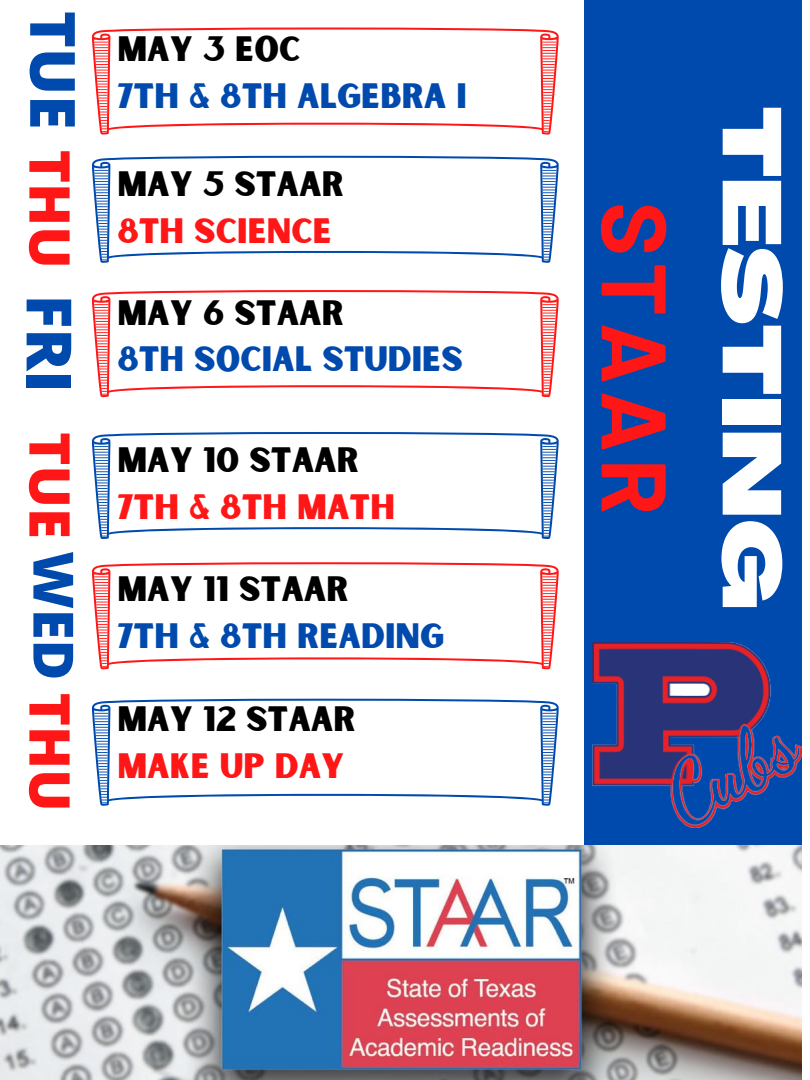
<style>
.page{position:relative;width:810px;height:1080px;background:#fff}
.page>*{position:absolute;margin:0;border:0;box-sizing:border-box;transform-origin:0 0}
.t1{font:700 91.38px "Barlow";letter-spacing:.075em;color:#ff1616}
.t2{font:900 81.19px "Agrandir Grand";color:#fff}
.t3{font:800 62.5px "Open Sans";color:#004aad}
.t4{font:800 56.25px "Open Sans";color:#ff1616}
.t5{font:800 55.62px "Open Sans";color:#004aad}
.t6{font:33.75px "Sunborn Sans One";color:#000}
.t7{font:33.75px "Sunborn Sans One";color:#004aad}
.t8{font:33.75px "Sunborn Sans One";color:#ff1616}
</style>
<div class="page">
<div style="left:584px;top:0;width:218px;height:1080px;background:#004aad"></div>
<img style="left:593px;top:642px;width:209px;height:186px">
<img style="left:0;top:845px;width:802px;height:235px">
<svg style="left:92px;top:27px;width:467px;height:108px"></svg>
<svg style="left:94px;top:39px;width:463px;height:94px"></svg>
<svg style="left:92px;top:156px;width:467px;height:107px"></svg>
<svg style="left:94px;top:167px;width:463px;height:94px"></svg>
<svg style="left:92px;top:290px;width:467px;height:107px"></svg>
<svg style="left:94px;top:302px;width:463px;height:93px"></svg>
<svg style="left:92px;top:432px;width:467px;height:107px"></svg>
<svg style="left:94px;top:444px;width:463px;height:93px"></svg>
<svg style="left:92px;top:562px;width:467px;height:107px"></svg>
<svg style="left:94px;top:574px;width:463px;height:93px"></svg>
<svg style="left:92px;top:699px;width:467px;height:107px"></svg>
<svg style="left:94px;top:710px;width:463px;height:94px"></svg>
<p class="t3" style="left:97px;top:11px;width:120px;rotate:90deg">TUE</p>
<p class="t4" style="left:89px;top:150px;width:120px;rotate:90deg">THU</p>
<p class="t3" style="left:93px;top:295px;width:99px;rotate:90deg">FRI</p>
<p class="t4" style="left:89px;top:432px;width:108px;rotate:90deg">TUE</p>
<p class="t5" style="left:93px;top:551px;width:131px;rotate:90deg">WED</p>
<p class="t4" style="left:89px;top:693px;width:120px;rotate:90deg">THU</p>
<p class="t6" style="left:117px;top:27px;width:185px">MAY 3 EOC</p>
<p class="t7" style="left:117px;top:74px;width:351px">7TH &amp; 8TH ALGEBRA I</p>
<p class="t6" style="left:117px;top:162px;width:228px">MAY 5 STAAR</p>
<p class="t8" style="left:117px;top:209px;width:216px">8TH SCIENCE</p>
<p class="t6" style="left:117px;top:291px;width:228px">MAY 6 STAAR</p>
<p class="t7" style="left:117px;top:338px;width:347px">8TH SOCIAL STUDIES</p>
<p class="t6" style="left:117px;top:438px;width:243px">MAY 10 STAAR</p>
<p class="t8" style="left:117px;top:485px;width:279px">7TH &amp; 8TH MATH</p>
<p class="t6" style="left:117px;top:567px;width:233px">MAY 11 STAAR</p>
<p class="t7" style="left:117px;top:614px;width:328px">7TH &amp; 8TH READING</p>
<p class="t6" style="left:117px;top:697px;width:240px">MAY 12 STAAR</p>
<p class="t8" style="left:117px;top:744px;width:229px">MAKE UP DAY</p>
<p class="t1" style="left:693px;top:202px;width:314px;rotate:90deg">STAAR</p>
<p class="t2" style="left:784px;top:107px;width:504px;rotate:90deg">TESTING</p>
</div>
